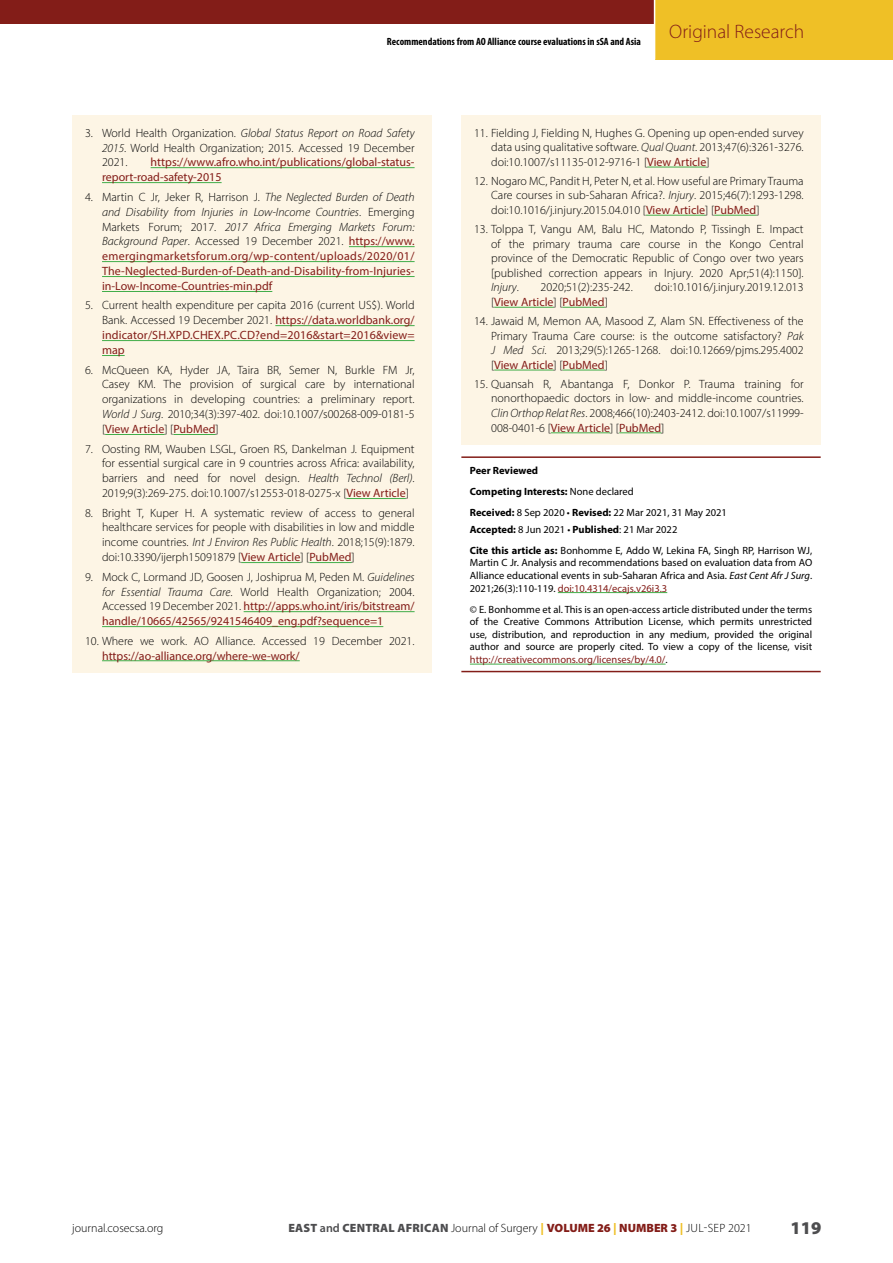
<style>
.page{position:relative;width:893px;height:1263px;background:#fff}
.page>*{position:absolute;margin:0;border:0;box-sizing:border-box;transform-origin:0 0}
.t1{font:300 19.5px "Myriad Pro";color:#831d18}
.t2{font:900 18px "Myriad Pro";color:#4d4d4f}
.ECAJS_References{font:300 12px/15px "Myriad Pro";color:#000;text-align:justify}
.ECAJS_References-2{font:12px/15px "Myriad Pro";color:#831d18}
.t3{font:10.5px/12.6px "Myriad Pro";color:#000;text-align:justify}
.t4{font:700 condensed 10.5px "Myriad Pro";color:#000}
.t5{font:700 10.5px "Myriad Pro";color:#000}
.s1{font-style:italic}
.s2{font-weight:300;color:#000}
.s3{font-weight:300;font-style:italic;color:#000}
.s4{font-weight:400;color:#831d18}
.s5{font-weight:400}
.s6{font-weight:700}
.s7{color:#831d18}
.s8{font-weight:900;color:#4d4d4f}
.s9{font-weight:600;color:#4d4d4f}
.s10{font-weight:900;color:#efc026}
.s11{font-weight:900;color:#831d18}
</style>
<div class="page">
<div style="left:655px;top:0;width:238px;height:60px;background:#efc026"></div>
<div style="left:0;top:0;width:654px;height:23px;background:#831d18"></div>
<div style="left:461px;top:115px;width:360px;height:329px;background:#fdf5e5"></div>
<hr style="left:647px;top:167px;width:59px;height:1px;background:#41ad49">
<hr style="left:646px;top:215px;width:59px;height:1px;background:#41ad49">
<hr style="left:714px;top:215px;width:42px;height:1px;background:#41ad49">
<hr style="left:494px;top:307px;width:60px;height:1px;background:#41ad49">
<hr style="left:562px;top:307px;width:43px;height:1px;background:#41ad49">
<hr style="left:494px;top:370px;width:60px;height:1px;background:#41ad49">
<hr style="left:562px;top:370px;width:43px;height:1px;background:#41ad49">
<hr style="left:551px;top:432px;width:59px;height:1px;background:#41ad49">
<hr style="left:619px;top:432px;width:42px;height:1px;background:#41ad49">
<div style="left:72px;top:115px;width:360px;height:557px;background:#fdf5e5"></div>
<hr style="left:151px;top:167px;width:264px;height:1px;background:#41ad49">
<hr style="left:102px;top:182px;width:120px;height:1px;background:#41ad49">
<hr style="left:349px;top:246px;width:66px;height:1px;background:#41ad49">
<hr style="left:102px;top:261px;width:313px;height:1px;background:#41ad49">
<hr style="left:102px;top:276px;width:313px;height:1px;background:#41ad49">
<hr style="left:102px;top:291px;width:170px;height:1px;background:#41ad49">
<hr style="left:275px;top:325px;width:140px;height:1px;background:#41ad49">
<hr style="left:102px;top:340px;width:313px;height:1px;background:#41ad49">
<svg style="left:102px;top:355px;width:23px;height:1px"></svg>
<hr style="left:105px;top:434px;width:59px;height:1px;background:#41ad49">
<hr style="left:173px;top:434px;width:43px;height:1px;background:#41ad49">
<hr style="left:347px;top:498px;width:59px;height:1px;background:#41ad49">
<hr style="left:241px;top:562px;width:59px;height:1px;background:#41ad49">
<hr style="left:309px;top:562px;width:43px;height:1px;background:#41ad49">
<hr style="left:244px;top:611px;width:171px;height:1px;background:#41ad49">
<hr style="left:102px;top:626px;width:281px;height:1px;background:#41ad49">
<hr style="left:102px;top:660px;width:198px;height:1px;background:#41ad49">
<hr style="left:461px;top:456px;width:360px;height:2px;background:#831d18">
<hr style="left:461px;top:671px;width:360px;height:1px;background:#831d18">
<hr style="left:558px;top:592px;width:109px;height:1px;background:#41ad49">
<hr style="left:470px;top:664px;width:196px;height:1px;background:#41ad49">
<p class="t4" style="left:387px;top:35px;width:256px">Recommendations from AO Alliance course evaluations in sSA and Asia</p>
<h1 class="t1" style="left:669px;top:20px;width:136px">Original Research</h1>
<p class="ECAJS_References" style="left:102px;top:125px;width:314px;text-indent:-17px">3. World Health Organization. <span class="s1">Global Status Report on Road Safety 2015</span>. World Health Organization; 2015. Accessed 19 December 2021.</p>
<p class="ECAJS_References-2" style="left:102px;top:155px;width:314px;text-indent:49px">https://www.afro.who.int/publications/global-status&shy;report-road-safety-2015</p>
<p class="ECAJS_References-2" style="left:102px;top:189px;width:314px;text-align:justify;text-indent:-17px"><span class="s2">4. Martin C Jr, Jeker R, Harrison J.</span> <span class="s3">The Neglected Burden of Death and Disability from Injuries in Low-Income Countries</span><span class="s2">. Emerging Markets Forum; 2017.</span> <span class="s3">2017 Africa Emerging Markets Forum:<br>Background Paper</span><span class="s2">. Accessed 19 December 2021.</span> https://www. emergingmarketsforum.org/wp-content/uploads/2020/01/ The-Neglected-Burden-of-Death-and-Disability-from-Injuries&shy;in-Low-Income-Countries-min.pdf</p>
<p class="ECAJS_References" style="left:102px;top:298px;width:314px;text-indent:-17px">5. Current health expenditure per capita 2016 (current US$). World Bank. Accessed 19 December 2021. <span class="s4">https://data.worldbank.org/ indicator/SH.XPD.CHEX.PC.CD?end=2016&amp;start=2016&amp;view= map</span></p>
<p class="ECAJS_References" style="left:102px;top:362px;width:314px;text-indent:-17px">6. McQueen KA, Hyder JA, Taira BR, Semer N, Burkle FM Jr, Casey KM. The provision of surgical care by international organizations in developing countries: a preliminary report.<br><span class="s1">World J Surg</span>. 2010;34(3):397-402. doi:10.1007/s00268-009-0181-5 [<span class="s4">View Article</span>] [<span class="s4">PubMed</span>]</p>
<p class="ECAJS_References" style="left:102px;top:441px;width:314px;text-indent:-17px">7. Oosting RM, Wauben LSGL, Groen RS, Dankelman J. Equipment for essential surgical care in 9 countries across Africa: availability, barriers and need for novel design. <span class="s1">Health Technol (Berl)</span>.<br>2019;9(3):269-275. doi:10.1007/s12553-018-0275-x [<span class="s4">View Article</span>]</p>
<p class="ECAJS_References" style="left:102px;top:505px;width:314px;text-indent:-17px">8. Bright T, Kuper H. A systematic review of access to general healthcare services for people with disabilities in low and middle income countries. <span class="s1">Int J Environ Res Public Health</span>. 2018;15(9):1879. doi:10.3390/ijerph15091879 [<span class="s4">View Article</span>] [<span class="s4">PubMed</span>]</p>
<p class="ECAJS_References" style="left:102px;top:569px;width:314px;text-indent:-17px">9. Mock C, Lormand JD, Goosen J, Joshiprua M, Peden M. <span class="s1">Guidelines for Essential Trauma Care</span>. World Health Organization; 2004.<br>Accessed 19 December 2021. <span class="s4">http://apps.who.int/iris/bitstream/ handle/10665/42565/9241546409_eng.pdf?sequence=1</span></p>
<p class="ECAJS_References" style="left:102px;top:633px;width:314px;text-indent:-17px">10. Where we work. AO Alliance. Accessed 19 December 2021. <span class="s4">https://ao-alliance.org/where-we-work/</span></p>
<p class="ECAJS_References" style="left:491px;top:125px;width:314px;text-indent:-17px">11. Fielding J, Fielding N, Hughes G. Opening up open-ended survey data using qualitative software. <span class="s1">Qual Quant</span>. 2013;47(6):3261-3276. doi:10.1007/s11135-012-9716-1 [<span class="s4">View Article</span>]</p>
<p class="ECAJS_References" style="left:491px;top:173px;width:314px;text-indent:-17px">12. Nogaro MC, Pandit H, Peter N, et al. How useful are Primary Trauma Care courses in sub-Saharan Africa?. <span class="s1">Injury</span>. 2015;46(7):1293-1298. doi:10.1016/j.injury.2015.04.010 [<span class="s4">View Article</span>] [<span class="s4">PubMed</span>]</p>
<p class="ECAJS_References" style="left:491px;top:221px;width:314px;text-indent:-17px">13. Tolppa T, Vangu AM, Balu HC, Matondo P, Tissingh E. Impact of the primary trauma care course in the Kongo Central province of the Democratic Republic of Congo over two years [published correction appears in Injury. 2020 Apr;51(4):1150].<br><span class="s1">Injury</span>.</p>
<p class="ECAJS_References" style="left:541px;top:280px;width:94px">2020;51(2):235-242.</p>
<p class="ECAJS_References" style="left:655px;top:280px;width:151px">doi:10.1016/j.injury.2019.12.013</p>
<p class="ECAJS_References-2" style="left:491px;top:294px;width:118px"><span class="s2">[</span>View Article<span class="s2">] [</span>PubMed<span class="s2">]</span></p>
<p class="ECAJS_References" style="left:491px;top:313px;width:314px;text-indent:-17px">14. Jawaid M, Memon AA, Masood Z, Alam SN. Effectiveness of the Primary Trauma Care course: is the outcome satisfactory? <span class="s1">Pak J Med Sci</span>. 2013;29(5):1265-1268. doi:10.12669/pjms.295.4002 [<span class="s4">View Article</span>] [<span class="s4">PubMed</span>]</p>
<p class="ECAJS_References" style="left:491px;top:376px;width:314px;text-indent:-17px">15. Quansah R, Abantanga F, Donkor P. Trauma training for nonorthopaedic doctors in low- and middle-income countries.<br><span class="s1">Clin Orthop Relat Res</span>. 2008;466(10):2403-2412. doi:10.1007/s11999- 008-0401-6 [<span class="s4">View Article</span>] [<span class="s4">PubMed</span>]</p>
<p class="t5" style="left:470px;top:463px;width:70px">Peer Reviewed</p>
<p class="t5" style="left:470px;top:484px;width:165px">Competing Interests: <span class="s5">None declared</span></p>
<p class="t3" style="left:470px;top:506px;width:259px"><span class="s6">Received:</span> 8 Sep 2020 • <span class="s6">Revised:</span> 22 Mar 2021, 31 May 2021</p>
<p class="t3" style="left:470px;top:523px;width:209px"><span class="s6">Accepted:</span> 8 Jun 2021 • <span class="s6">Published</span>: 21 Mar 2022</p>
<p class="t3" style="left:470px;top:544px;width:344px"><span class="s6">Cite this article as:</span> Bonhomme E, Addo W, Lekina FA, Singh RP, Harrison WJ, Martin C Jr. Analysis and recommendations based on evaluation data from AO Alliance educational events in sub-Saharan Africa and Asia. <span class="s1">East Cent Afr J Surg</span>.<br>2021;26(3):110-119. <span class="s7">doi:10.4314/ecajs.v26i3.3</span></p>
<p class="t3" style="left:470px;top:603px;width:344px">© E. Bonhomme et al. This is an open-access article distributed under the terms of the Creative Commons Attribution License, which permits unrestricted use, distribution, and reproduction in any medium, provided the original author and source are properly cited. To view a copy of the license, visit <span class="s7">http://creativecommons.org/licenses/by/4.0/</span>.</p>
<p class="ECAJS_References" style="left:72px;top:1220px;width:93px">journal.cosecsa.org</p>
<p class="ECAJS_References" style="left:288px;top:1220px;width:465px"><span class="s8">EAST</span> <span class="s9">and</span> <span class="s8">CENTRAL AFRICAN</span> Journal of Surgery <span class="s10">|</span> <span class="s11">VOLUME 26</span> <span class="s10">|</span> <span class="s11">NUMBER 3</span> <span class="s10">|</span> JUL-SEP 2021</p>
<h2 class="t2" style="left:790px;top:1216px;width:32px">119</h2>
</div>
